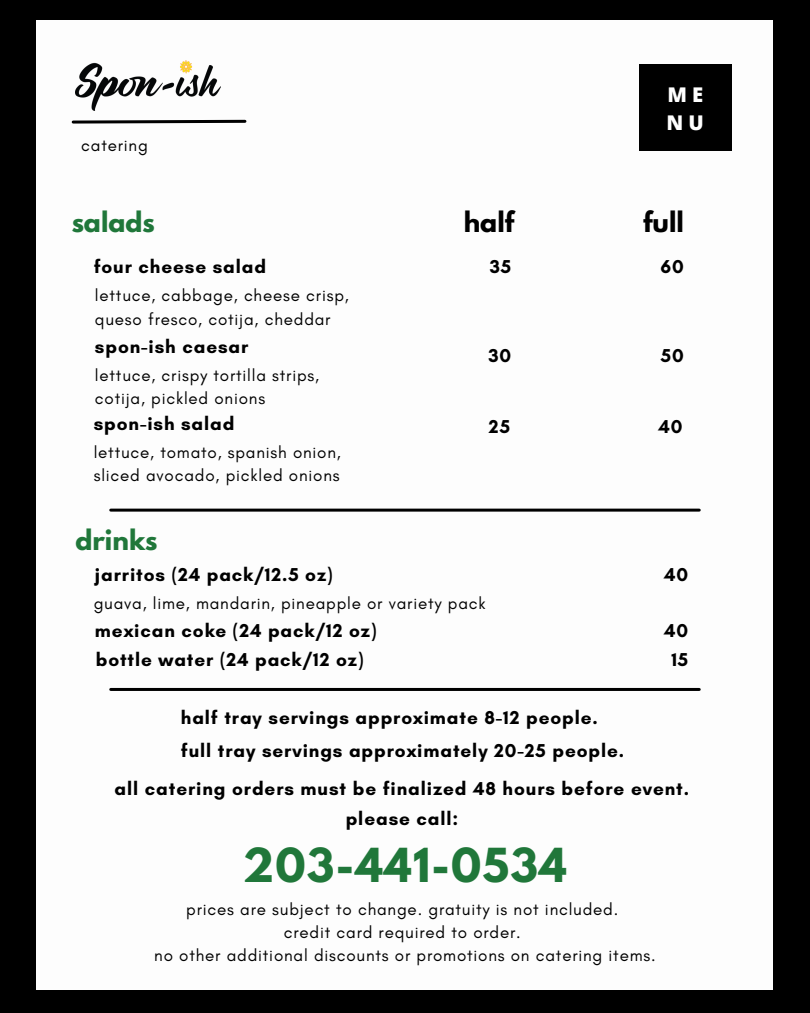
<style>
.page{position:relative;width:810px;height:1013px;background:#fff}
.page>*{position:absolute;margin:0;border:0;box-sizing:border-box;transform-origin:0 0}
.t1{font:700 41.5px "League Spartan";letter-spacing:.03em;color:#20773a}
.t2{font:700 25px "League Spartan";color:#20773a}
.t3{font:700 25px "League Spartan";color:#000}
.t4{font:800 20.3px/27.8px "Open Sans";color:#fff}
.t5{font:700 19px/32.2px "Glacial Indifference";letter-spacing:.045em;color:#000}
.t6{font:17px "Glacial Indifference";letter-spacing:.045em;color:#000}
</style>
<div class="page">
<div style="left:0;top:0;width:810px;height:1012px;background:#000"></div>
<div style="left:37px;top:21px;width:735px;height:969px;background:#fdfdfd"></div>
<div style="left:639px;top:64px;width:93px;height:87px;background:#000"></div>
<img style="left:75px;top:60px;width:146px;height:51px">
<svg style="left:71px;top:119px;width:176px;height:5px"></svg>
<hr style="left:111px;top:688px;width:588px;height:3px;background:#000">
<hr style="left:111px;top:508px;width:588px;height:3px;background:#000">
<h3 class="t6" style="left:81px;top:134px;width:68px">catering</h3>
<p class="t2" style="left:72px;top:209px;width:85px">salads</p>
<h2 class="t5" style="left:94px;top:250px;width:174px">four cheese salad</h2>
<h4 class="t6" style="left:95px;top:285px;width:255px">lettuce, cabbage, cheese crisp,</h4>
<p class="t6" style="left:95px;top:308px;width:237px">queso fresco, cotija, cheddar</p>
<h4 class="t5" style="left:95px;top:330px;width:155px">spon-ish caesar</h4>
<p class="t6" style="left:95px;top:364px;width:226px">lettuce, crispy tortilla strips,</p>
<p class="t6" style="left:95px;top:387px;width:172px">cotija, pickled onions</p>
<h2 class="t5" style="left:94px;top:407px;width:142px">spon-ish salad</h2>
<p class="t6" style="left:94px;top:442px;width:249px">lettuce, tomato, spanish onion,</p>
<p class="t6" style="left:94px;top:465px;width:247px">sliced avocado, pickled onions</p>
<p class="t4" style="left:667px;top:81px;width:39px">M E<br>N U</p>
<p class="t3" style="left:464px;top:209px;width:52px">half</p>
<h4 class="t3" style="left:643px;top:209px;width:42px">full</h4>
<p class="t5" style="left:490px;top:250px;width:23px">35</p>
<p class="t5" style="left:660px;top:250px;width:25px">60</p>
<p class="t5" style="left:488px;top:339px;width:24px">30</p>
<h2 class="t5" style="left:661px;top:339px;width:24px">50</h2>
<p class="t5" style="left:489px;top:410px;width:23px">25</p>
<p class="t5" style="left:659px;top:410px;width:26px">40</p>
<h4 class="t2" style="left:75px;top:527px;width:84px">drinks</h4>
<p class="t5" style="left:95px;top:558px;width:239px">jarritos (24 pack/12.5 oz)</p>
<h4 class="t6" style="left:94px;top:593px;width:393px">guava, lime, mandarin, pineapple or variety pack</h4>
<h4 class="t5" style="left:95px;top:614px;width:283px">mexican coke (24 pack/12 oz)</h4>
<h4 class="t5" style="left:96px;top:643px;width:269px">bottle water (24 pack/12 oz)</h4>
<h1 class="t5" style="left:664px;top:558px;width:26px">40</h1>
<p class="t5" style="left:664px;top:614px;width:26px">40</p>
<p class="t5" style="left:671px;top:643px;width:18px">15</p>
<p class="t5" style="left:181px;top:701px;width:445px">half tray servings approximate 8-12 people. full tray servings approximately 20-25 people.</p>
<h2 class="t5" style="left:115px;top:772px;width:576px">all catering orders must be finalized 48 hours before event.</h2>
<h4 class="t5" style="left:346px;top:802px;width:114px">please call:</h4>
<p class="t1" style="left:243px;top:844px;width:325px">203-441-0534</p>
<h4 class="t6" style="left:186px;top:898px;width:434px">prices are subject to change. gratuity is not included.</h4>
<p class="t6" style="left:284px;top:922px;width:238px">credit card required to order.</p>
<p class="t6" style="left:154px;top:945px;width:503px">no other additional discounts or promotions on catering items.</p>
</div>
